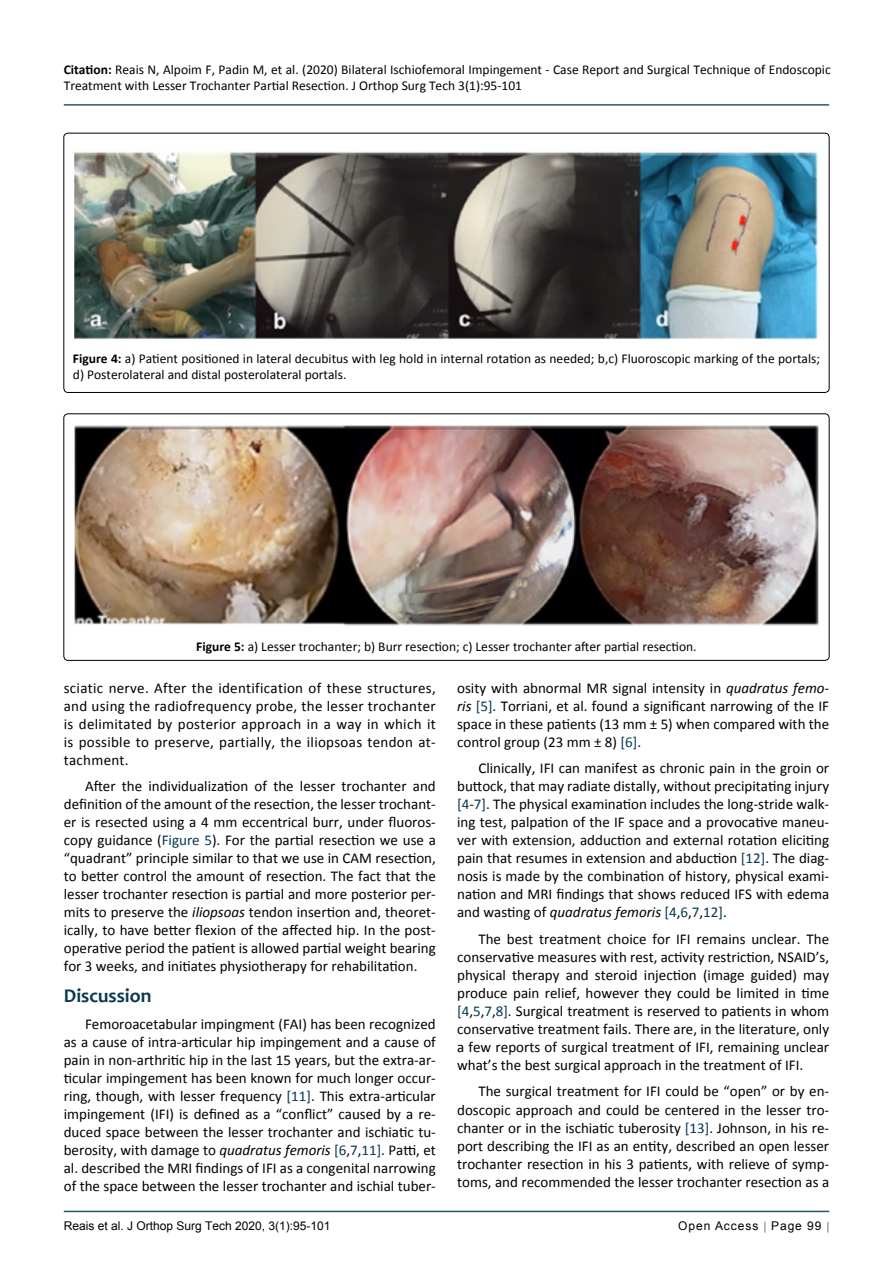
<style>
.page{position:relative;width:893px;height:1263px;background:#fff}
.page>*{position:absolute;margin:0;border:0;box-sizing:border-box;transform-origin:0 0}
.t1{font:700 19.5px "Candara";color:#073950}
.t2{font:15px/18px "Calibri";color:#000;text-align:justify}
.t3{font:13.5px/16.2px "Calibri";color:#000}
.t4{font:12px "Arial";color:#000}
.t5{font:12px "Arial";letter-spacing:.08em;color:#000}
.s1{font-weight:700}
.s2{color:#073950}
.s3{font-style:italic}
</style>
<div class="page">
<hr style="left:64px;top:1211px;width:765px;height:1px;background:#073950">
<hr style="left:64px;top:104px;width:765px;height:2px;background:#073950">
<div style="left:64px;top:133px;width:765px;height:259px;border:1px solid #000;border-radius:4px"></div>
<img style="left:74px;top:151px;width:744px;height:189px">
<div style="left:64px;top:414px;width:765px;height:246px;border:1px solid #000;border-radius:4px"></div>
<img style="left:74px;top:425px;width:745px;height:201px">
<p class="t3" style="left:64px;top:61px;width:768px"><span class="s1">Citation:</span> Reais N, Alpoim F, Padin M, et al. (2020) Bilateral Ischiofemoral Impingement - Case Report and Surgical Technique of Endoscopic<br>Treatment with Lesser Trochanter Partial Resection. J Orthop Surg Tech 3(1):95-101</p>
<p class="t3" style="left:73px;top:351px;width:749px"><span class="s1">Figure 4:</span> a) Patient positioned in lateral decubitus with leg hold in internal rotation as needed; b,c) Fluoroscopic marking of the portals; d) Posterolateral and distal posterolateral portals.</p>
<p class="t3" style="left:196px;top:638px;width:502px"><span class="s1">Figure 5:</span> a) Lesser trochanter; b) Burr resection; c) Lesser trochanter after partial resection.</p>
<p class="t2" style="left:64px;top:679px;width:374px">sciatic nerve. After the identification of these structures, and using the radiofrequency probe, the lesser trochanter is delimitated by posterior approach in a way in which it is possible to preserve, partially, the iliopsoas tendon at&shy;tachment.</p>
<p class="t2" style="left:64px;top:777px;width:374px;text-indent:21px">After the individualization of the lesser trochanter and definition of the amount of the resection, the lesser trochant&shy;er is resected using a 4 mm eccentrical burr, under fluoros&shy;copy guidance (<span class="s2">Figure 5</span>). For the partial resection we use a “quadrant” principle similar to that we use in CAM resection, to better control the amount of resection. The fact that the lesser trochanter resection is partial and more posterior per&shy;mits to preserve the <span class="s3">iliopsoas</span> tendon insertion and, theoret&shy;ically, to have better flexion of the affected hip. In the post&shy;operative period the patient is allowed partial weight bearing for 3 weeks, and initiates physiotherapy for rehabilitation.</p>
<h1 class="t1" style="left:64px;top:984px;width:89px">Discussion</h1>
<p class="t2" style="left:64px;top:1015px;width:374px;text-indent:21px">Femoroacetabular impingment (FAI) has been recognized as a cause of intra-articular hip impingement and a cause of pain in non-arthritic hip in the last 15 years, but the extra-ar&shy;ticular impingement has been known for much longer occur&shy;ring, though, with lesser frequency <span class="s2">[11]</span>. This extra-articular impingement (IFI) is defined as a “conflict” caused by a re&shy;duced space between the lesser trochanter and ischiatic tu&shy;berosity, with damage to <span class="s3">quadratus femoris</span> <span class="s2">[6</span>,<span class="s2">7</span>,<span class="s2">11]</span>. Patti, et al. described the MRI findings of IFI as a congenital narrowing of the space between the lesser trochanter and ischial tuber-</p>
<p class="t2" style="left:457px;top:679px;width:374px">osity with abnormal MR signal intensity in <span class="s3">quadratus femo&shy;ris</span> <span class="s2">[5]</span>. Torriani, et al. found a significant narrowing of the IF space in these patients (13 mm ± 5) when compared with the control group (23 mm ± 8) <span class="s2">[6]</span>.</p>
<p class="t2" style="left:457px;top:759px;width:374px;text-indent:21px">Clinically, IFI can manifest as chronic pain in the groin or buttock, that may radiate distally, without precipitating injury <span class="s2">[4</span>-<span class="s2">7]</span>. The physical examination includes the long-stride walk&shy;ing test, palpation of the IF space and a provocative maneu&shy;ver with extension, adduction and external rotation eliciting pain that resumes in extension and abduction <span class="s2">[12]</span>. The diag&shy;nosis is made by the combination of history, physical exami&shy;nation and MRI findings that shows reduced IFS with edema and wasting of <span class="s3">quadratus femoris</span> <span class="s2">[4</span>,<span class="s2">6</span>,<span class="s2">7</span>,<span class="s2">12]</span>.</p>
<p class="t2" style="left:457px;top:930px;width:374px;text-indent:21px">The best treatment choice for IFI remains unclear. The conservative measures with rest, activity restriction, NSAID’s, physical therapy and steroid injection (image guided) may produce pain relief, however they could be limited in time <span class="s2">[4</span>,<span class="s2">5</span>,<span class="s2">7</span>,<span class="s2">8]</span>. Surgical treatment is reserved to patients in whom conservative treatment fails. There are, in the literature, only a few reports of surgical treatment of IFI, remaining unclear what’s the best surgical approach in the treatment of IFI.</p>
<p class="t2" style="left:457px;top:1082px;width:374px;text-indent:21px">The surgical treatment for IFI could be “open” or by en&shy;doscopic approach and could be centered in the lesser tro&shy;chanter or in the ischiatic tuberosity <span class="s2">[13]</span>. Johnson, in his re&shy;port describing the IFI as an entity, described an open lesser trochanter resection in his 3 patients, with relieve of symp&shy;toms, and recommended the lesser trochanter resection as a</p>
<p class="t4" style="left:64px;top:1218px;width:268px">Reais et al. J Orthop Surg Tech 2020, 3(1):95-101</p>
<p class="t5" style="left:678px;top:1218px;width:145px">Open Access Page 99</p>
</div>
